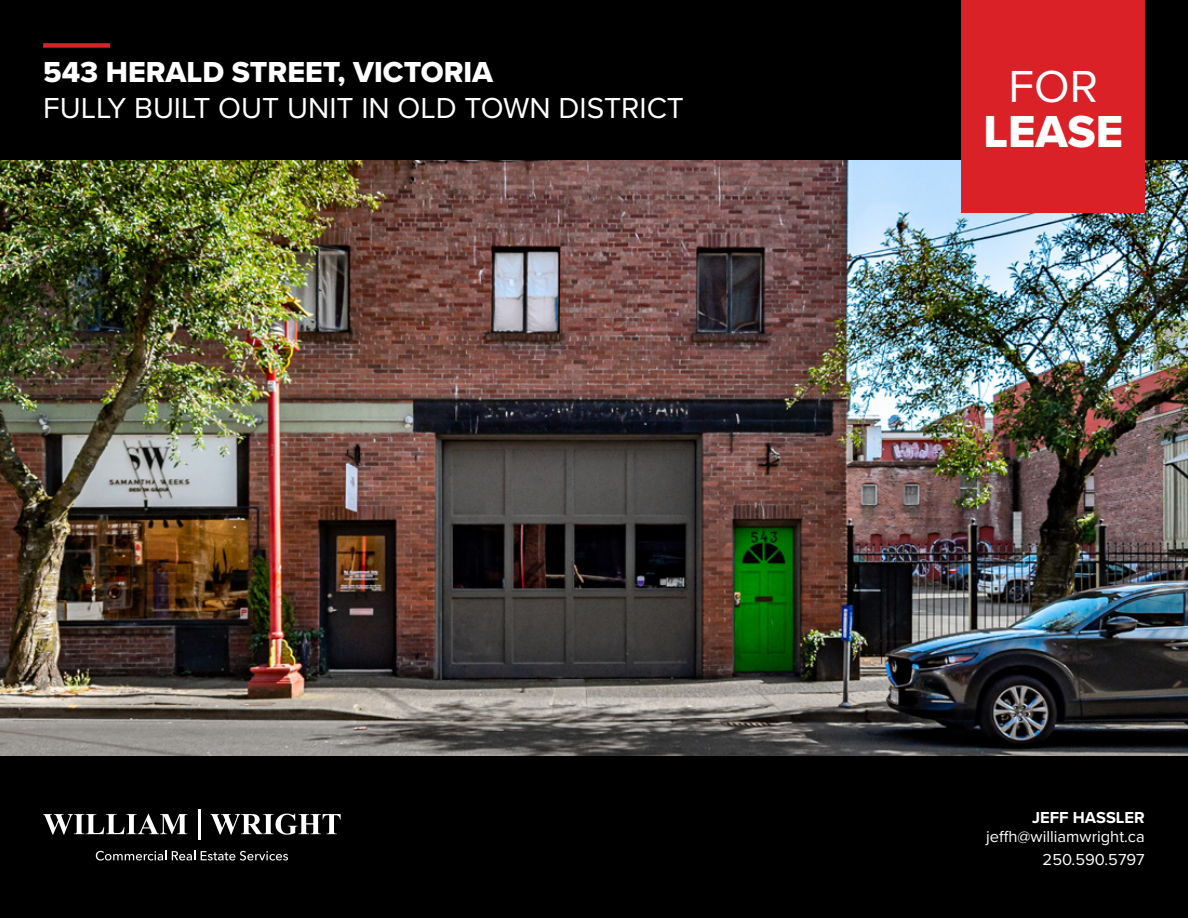
<style>
.page{position:relative;width:1188px;height:918px;background:#fff}
.page>*{position:absolute;margin:0;border:0;box-sizing:border-box;transform-origin:0 0}
.t1{font:46.5px "Proxima Nova Extrabld";color:#fff}
.t2{font:46.5px "Proxima Nova";color:#fff}
.t3{font:30px "Proxima Nova";color:#fff}
.t4{font:30px "Proxima Nova Extrabld";color:#fff}
.t5{font:16.5px/22.5px "Proxima Nova";color:#fff;text-align:right}
.t6{font:700 16.5px "Proxima Nova";color:#fff}
</style>
<div class="page">
<img style="left:0;top:160px;width:1188px;height:597px">
<div style="left:0;top:0;width:1188px;height:160px;background:#000"></div>
<div style="left:0;top:757px;width:1188px;height:161px;background:#000"></div>
<svg style="left:43px;top:814px;width:144px;height:21px"></svg>
<svg style="left:210px;top:814px;width:131px;height:21px"></svg>
<hr style="left:199px;top:809px;width:2px;height:30px;background:#fff">
<svg style="left:96px;top:850px;width:70px;height:11px"></svg>
<svg style="left:172px;top:850px;width:23px;height:10px"></svg>
<svg style="left:201px;top:851px;width:87px;height:10px"></svg>
<div style="left:962px;top:0;width:183px;height:213px;background:#da2128"></div>
<div style="left:43px;top:43px;width:67px;height:5px;background:#da2128"></div>
<h2 class="t4" style="left:43px;top:50px;width:451px">543 HERALD STREET, VICTORIA</h2>
<h2 class="t3" style="left:43px;top:90px;width:642px">FULLY BUILT OUT UNIT IN OLD TOWN DISTRICT</h2>
<h1 class="t2" style="left:1009px;top:59px;width:91px">FOR</h1>
<h1 class="t1" style="left:983px;top:97px;width:141px">LEASE</h1>
<p class="t6" style="left:1032px;top:808px;width:114px">JEFF HASSLER</p>
<p class="t5" style="left:986px;top:826px;width:160px">jeffh@williamwright.ca<br>250.590.5797</p>
</div>
